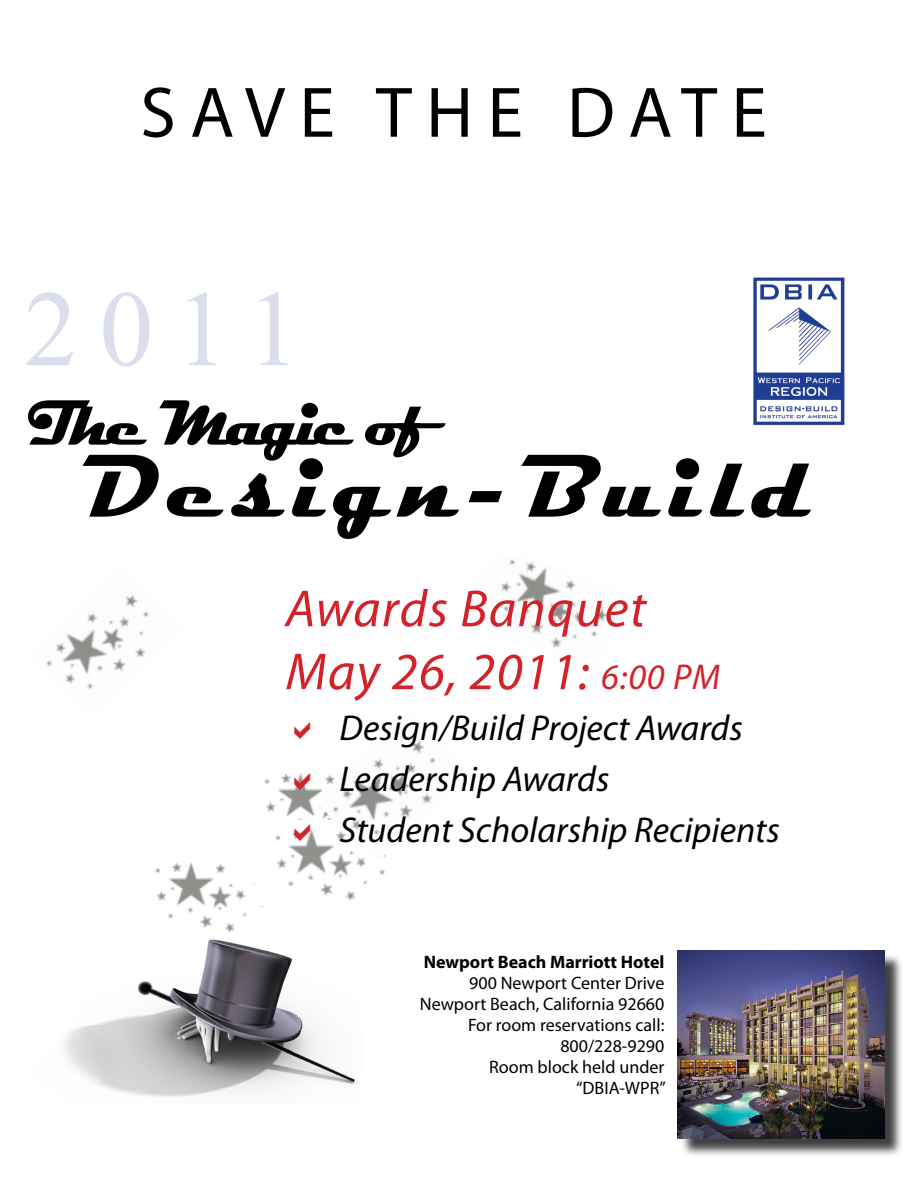
<style>
.page{position:relative;width:918px;height:1188px;background:#fff}
.page>*{position:absolute;margin:0;border:0;box-sizing:border-box;transform-origin:0 0}
.t1{font:108px "Times New Roman";color:#dadeed}
.t2{font:700 90px "Magneto";letter-spacing:.09em;color:#000}
.t3{font:72px "Myriad Pro";letter-spacing:.2em;color:#000}
.t4{font:700 64.5px "Magneto";letter-spacing:-.09em;color:#000}
.t5{font:italic 52.5px/63px "Myriad Pro";letter-spacing:.025em;color:#d2232a}
.t6{font:italic 36px/51px "Myriad Pro";color:#000}
.t7{font:18px/21px "Myriad Pro";color:#000;text-align:right}
.t8{font:700 18px "Myriad Pro";color:#000}
.s1{font-size:36px}
</style>
<div class="page">
<img style="left:155px;top:862px;width:108px;height:70px">
<img style="left:501px;top:559px;width:107px;height:89px">
<img style="left:264px;top:773px;width:53px;height:47px">
<img style="left:256px;top:830px;width:129px;height:75px">
<img style="left:317px;top:740px;width:119px;height:123px">
<img style="left:64px;top:939px;width:293px;height:158px">
<img style="left:46px;top:595px;width:103px;height:94px">
<img style="left:753px;top:277px;width:92px;height:149px">
<div style="left:680px;top:953px;width:223px;height:204px;background:#000;opacity:.75"></div>
<img style="left:678px;top:951px;width:207px;height:187px">
<svg style="left:295px;top:773px;width:15px;height:17px"></svg>
<svg style="left:295px;top:829px;width:15px;height:12px"></svg>
<h3 class="t3" style="left:140px;top:68px;width:628px">SAVE THE DATE</h3>
<h1 class="t1" style="left:24px;top:256px;width:278px">2011</h1>
<h3 class="t4" style="left:28px;top:386px;width:405px">The Magic of</h3>
<h2 class="t2" style="left:82px;top:435px;width:730px">Design-Build</h2>
<h3 class="t5" style="left:286px;top:576px;width:436px">Awards Banquet<br>May 26, 2011: <span class="s1">6:00 PM</span></h3>
<h3 class="t6" style="left:340px;top:702px;width:442px">Design/Build Project Awards<br>Leadership Awards<br>Student Scholarship Recipients</h3>
<p class="t8" style="left:424px;top:950px;width:242px">Newport Beach Marriott Hotel</p>
<p class="t7" style="left:420px;top:972px;width:248px">900 Newport Center Drive<br>Newport Beach, California 92660<br>For room reservations call:<br>800/228-9290<br>Room block held under “DBIA-WPR”</p>
</div>
